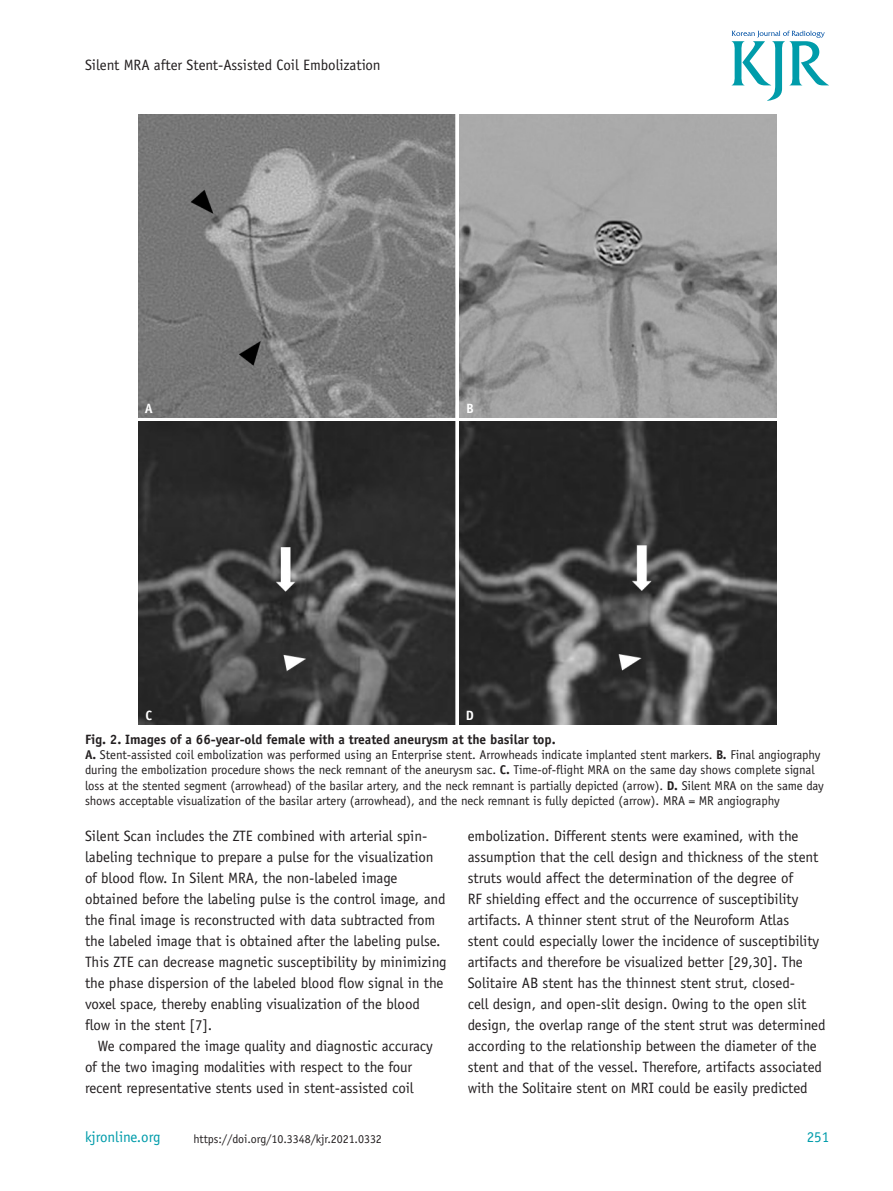
<style>
.page{position:relative;width:893px;height:1191px;background:#fff}
.page>*{position:absolute;margin:0;border:0;box-sizing:border-box;transform-origin:0 0}
.t1{font:15px/21px "Officina Sans Std";letter-spacing:-.005em;color:#231f20}
.t2{font:15px "Officina Sans Std";letter-spacing:-.005em;color:#009caa}
.t3{font:700 13.5px "Officina Sans Std";letter-spacing:-.005em;color:#231f20}
.t4{font:700 13.5px "Officina Sans Std";color:#fff}
.t5{font:12.75px/15.3px "Officina Sans Std";letter-spacing:-.005em;color:#231f20}
.t6{font:12px "Officina Sans Std";letter-spacing:-.005em;color:#231f20}
.s1{font-weight:700}
</style>
<div class="page">
<svg style="left:732px;top:31px;width:97px;height:70px"></svg>
<img style="left:138px;top:115px;width:317px;height:303px">
<img style="left:138px;top:422px;width:317px;height:303px">
<img style="left:459px;top:115px;width:317px;height:303px">
<img style="left:459px;top:422px;width:317px;height:303px">
<p class="t1" style="left:85px;top:54px;width:297px">Silent MRA after Stent-Assisted Coil Embolization</p>
<p class="t4" style="left:145px;top:399px;width:10px">A</p>
<p class="t4" style="left:145px;top:706px;width:8px">C</p>
<p class="t4" style="left:466px;top:399px;width:9px">B</p>
<p class="t4" style="left:466px;top:706px;width:10px">D</p>
<p class="t3" style="left:85px;top:730px;width:472px">Fig. 2. Images of a 66-year-old female with a treated aneurysm at the basilar top.</p>
<p class="t5" style="left:85px;top:747px;width:740px"><span class="s1">A.</span> Stent-assisted coil embolization was performed using an Enterprise stent. Arrowheads indicate implanted stent markers. <span class="s1">B.</span> Final angiography during the embolization procedure shows the neck remnant of the aneurysm sac. <span class="s1">C.</span> Time-of-flight MRA on the same day shows complete signal loss at the stented segment (arrowhead) of the basilar artery, and the neck remnant is partially depicted (arrow). <span class="s1">D.</span> Silent MRA on the same day shows acceptable visualization of the basilar artery (arrowhead), and the neck remnant is fully depicted (arrow). MRA = MR angiography</p>
<p class="t1" style="left:85px;top:825px;width:363px">Silent Scan includes the ZTE combined with arterial spin&shy;labeling technique to prepare a pulse for the visualization of blood flow. In Silent MRA, the non-labeled image obtained before the labeling pulse is the control image, and the final image is reconstructed with data subtracted from the labeled image that is obtained after the labeling pulse.<br>This ZTE can decrease magnetic susceptibility by minimizing the phase dispersion of the labeled blood flow signal in the voxel space, thereby enabling visualization of the blood flow in the stent [7].</p>
<p class="t1" style="left:85px;top:1035px;width:349px;text-indent:13px">We compared the image quality and diagnostic accuracy of the two imaging modalities with respect to the four recent representative stents used in stent-assisted coil</p>
<p class="t2" style="left:85px;top:1128px;width:77px">kjronline.org</p>
<p class="t6" style="left:194px;top:1132px;width:190px">https://doi.org/10.3348/kjr.2021.0332</p>
<p class="t1" style="left:468px;top:825px;width:359px">embolization. Different stents were examined, with the assumption that the cell design and thickness of the stent struts would affect the determination of the degree of<br>RF shielding effect and the occurrence of susceptibility artifacts. A thinner stent strut of the Neuroform Atlas<br>stent could especially lower the incidence of susceptibility artifacts and therefore be visualized better [29,30]. The Solitaire AB stent has the thinnest stent strut, closed-<br>cell design, and open-slit design. Owing to the open slit design, the overlap range of the stent strut was determined according to the relationship between the diameter of the stent and that of the vessel. Therefore, artifacts associated with the Solitaire stent on MRI could be easily predicted</p>
<p class="t2" style="left:807px;top:1128px;width:24px">251</p>
</div>
